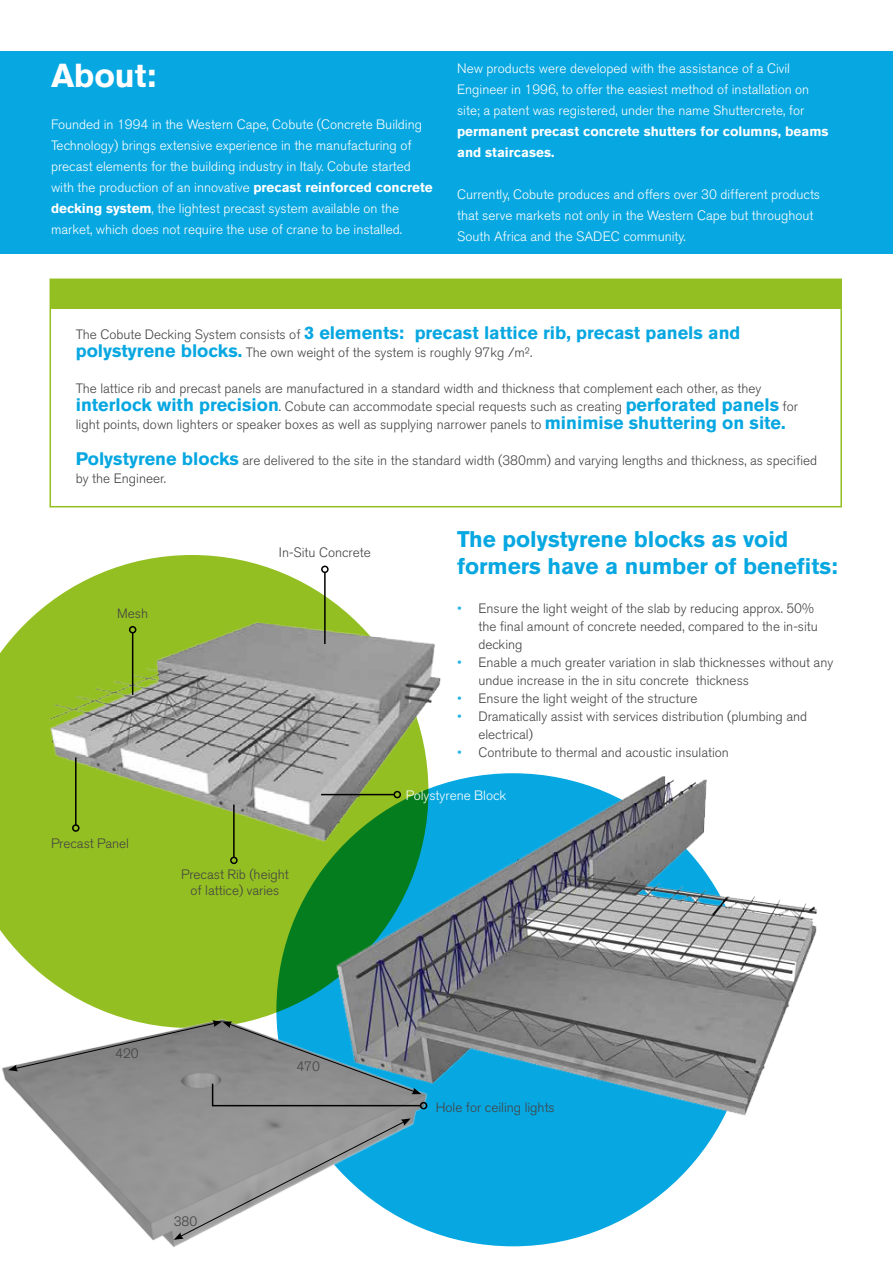
<style>
.page{position:relative;width:893px;height:1263px;background:#fff}
.page>*{position:absolute;margin:0;border:0;box-sizing:border-box;transform-origin:0 0}
.t1{font:700 33px "Akzidenz Grotesk BE";color:#fff}
.t2{font:700 22.5px/27px "Akzidenz Grotesk BE";color:#07a7e1}
.t3{font:700 18px "Akzidenz Grotesk BE";color:#07a7e1}
.t4{font:300 13.5px/18px "Akzidenz Grotesk BE";color:#444242}
.t5{font:300 13.5px/21px "Akzidenz Grotesk BE";color:#fff}
.t6{font:700 13.5px/21px "Akzidenz Grotesk BE";color:#fff}
.s1{font-weight:700}
.s2{font-weight:300;font-size:13.5px;color:#444242}
.s3{font-weight:700;font-size:18px;color:#07a7e1}
.s4{font-family:"Arial";font-weight:400;color:#2cb4e5}
</style>
<div class="page">
<div style="left:50px;top:279px;width:791px;height:30px;background:#93bf22"></div>
<div style="left:0;top:52px;width:893px;height:202px;background:#07a7e1"></div>
<svg style="left:0;top:555px;width:344px;height:453px;fill:#93bf22"></svg>
<div style="left:276px;top:773px;width:473px;height:473px;background:#07a7e1;border-radius:50%"></div>
<img style="left:40px;top:610px;width:401px;height:240px">
<img style="left:330px;top:764px;width:487px;height:358px">
<hr style="left:324px;top:572px;width:2px;height:72px;background:#000">
<div style="left:321px;top:566px;width:8px;height:7px;border:2px solid #000;border-radius:50%"></div>
<hr style="left:132px;top:633px;width:1px;height:62px;background:#000">
<div style="left:129px;top:626px;width:7px;height:7px;border:2px solid #000;border-radius:50%"></div>
<hr style="left:75px;top:757px;width:2px;height:68px;background:#000">
<div style="left:72px;top:824px;width:8px;height:8px;border:2px solid #000;border-radius:50%"></div>
<hr style="left:321px;top:794px;width:73px;height:1px;background:#000">
<div style="left:393px;top:791px;width:8px;height:7px;border:2px solid #000;border-radius:50%"></div>
<hr style="left:233px;top:804px;width:2px;height:53px;background:#000">
<div style="left:230px;top:857px;width:8px;height:7px;border:2px solid #000;border-radius:50%"></div>
<img style="left:2px;top:1008px;width:429px;height:239px">
<div style="left:420px;top:1102px;width:7px;height:7px;border:2px solid #000;border-radius:50%"></div>
<svg style="left:174px;top:1118px;width:237px;height:122px"></svg>
<svg style="left:8px;top:1020px;width:414px;height:87px"></svg>
<h1 class="t1" style="left:51px;top:57px;width:107px">About:</h1>
<p class="t5" style="left:51px;top:114px;width:383px">Founded in 1994 in the Western Cape, Cobute (Concrete Building Technology) brings extensive experience in the manufacturing of precast elements for the building industry in Italy. Cobute started with the production of an innovative <span class="s1">precast reinforced concrete decking system</span>, the lightest precast system available on the market, which does not require the use of crane to be installed.</p>
<p class="t5" style="left:457px;top:58px;width:354px">New products were developed with the assistance of a Civil<br>Engineer in 1996, to offer the easiest method of installation on site; a patent was registered, under the name Shuttercrete, for</p>
<p class="t6" style="left:457px;top:121px;width:373px">permanent precast concrete shutters for columns, beams and staircases.</p>
<p class="t5" style="left:457px;top:184px;width:364px">Currently, Cobute produces and offers over 30 different products that serve markets not only in the Western Cape but throughout<br>South Africa and the SADEC community.</p>
<h3 class="t3" style="left:76px;top:322px;width:666px"><span class="s2">The Cobute Decking System consists of</span> 3 elements: precast lattice rib, precast panels and</h3>
<p class="t4" style="left:76px;top:343px;width:458px"><span class="s3">polystyrene blocks.</span> The own weight of the system is roughly 97kg /m².</p>
<p class="t4" style="left:76px;top:379px;width:724px">The lattice rib and precast panels are manufactured in a standard width and thickness that complement each other, as they <span class="s3">interlock with precision</span>. Cobute can accommodate special requests such as creating <span class="s3">perforated panels</span> for light points, down lighters or speaker boxes as well as supplying narrower panels to <span class="s3">minimise shuttering on site.</span></p>
<p class="t4" style="left:76px;top:451px;width:743px"><span class="s3">Polystyrene blocks</span> are delivered to the site in the standard width (380mm) and varying lengths and thickness, as specified by the Engineer.</p>
<p class="t4" style="left:117px;top:605px;width:32px">Mesh</p>
<p class="t4" style="left:279px;top:544px;width:93px">In-Situ Concrete</p>
<p class="t4" style="left:51px;top:835px;width:80px">Precast Panel</p>
<p class="t4" style="left:181px;top:867px;width:109px;line-height:16.2px;text-align:center">Precast Rib (height of lattice) varies</p>
<h2 class="t2" style="left:457px;top:526px;width:382px">The polystyrene blocks as void formers have a number of benefits:</h2>
<p class="t4" style="left:478px;top:600px;width:341px;text-indent:-21px"><span class="s4">•</span> Ensure the light weight of the slab by reducing approx. 50% the final amount of concrete needed, compared to the in-situ decking</p>
<p class="t4" style="left:478px;top:654px;width:356px;text-indent:-21px"><span class="s4">•</span> Enable a much greater variation in slab thicknesses without any undue increase in the in situ concrete thickness</p>
<p class="t4" style="left:457px;top:690px;width:242px"><span class="s4">•</span> Ensure the light weight of the structure</p>
<p class="t4" style="left:478px;top:708px;width:330px;text-indent:-21px"><span class="s4">•</span> Dramatically assist with services distribution (plumbing and electrical)</p>
<p class="t4" style="left:457px;top:744px;width:273px"><span class="s4">•</span> Contribute to thermal and acoustic insulation</p>
<p class="t5" style="left:406px;top:785px;width:102px">Polystyrene Block</p>
<p class="t4" style="left:115px;top:1044px;width:25px">420</p>
<p class="t4" style="left:174px;top:1213px;width:25px">380</p>
<p class="t4" style="left:296px;top:1057px;width:25px">470</p>
<p class="t4" style="left:436px;top:1098px;width:121px">Hole for ceiling lights</p>
</div>
